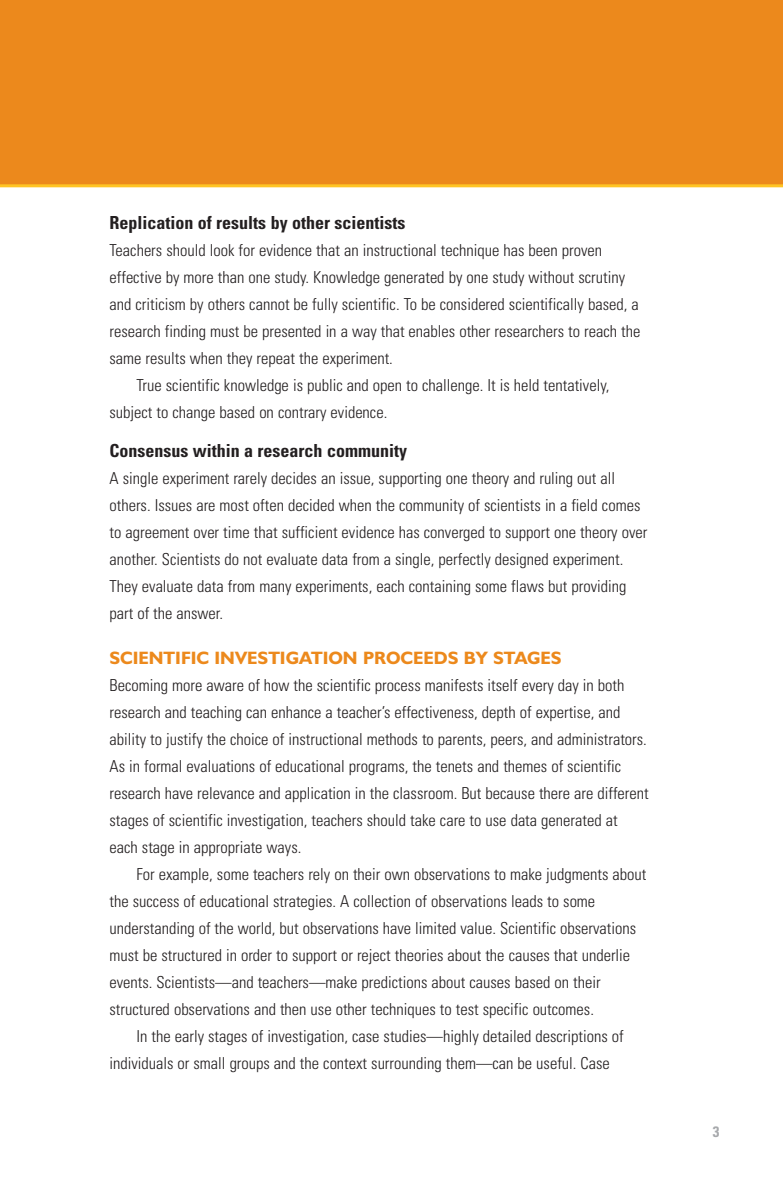
<style>
.page{position:relative;width:783px;height:1188px;background:#fff}
.page>*{position:absolute;margin:0;border:0;box-sizing:border-box;transform-origin:0 0}
.t1{font:700 condensed 18px "Univers";color:#231f20}
.t2{font:700 18px "Humanist 521 BT";color:#ec891c}
.t3{font:300 condensed 16.5px/27px "Univers";color:#231f20}
.t4{font:700 condensed 15px "Univers";color:#a7a9ac}
</style>
<div class="page">
<div style="left:0;top:0;width:783px;height:187px;background:#ec891c"></div>
<hr style="left:0;top:184px;width:783px;height:3px;background:#ffc424">
<p class="t1" style="left:110px;top:216px;width:297px">Replication of results by other scientists</p>
<p class="t3" style="left:110px;top:238px;width:494px">Teachers should look for evidence that an instructional technique has been proven</p>
<p class="t3" style="left:110px;top:265px;width:517px">effective by more than one study. Knowledge generated by one study without scrutiny</p>
<p class="t3" style="left:110px;top:292px;width:531px">and criticism by others cannot be fully scientific. To be considered scientifically based, a</p>
<p class="t3" style="left:110px;top:319px;width:532px">research finding must be presented in a way that enables other researchers to reach the</p>
<p class="t3" style="left:110px;top:346px;width:285px">same results when they repeat the experiment.</p>
<p class="t3" style="left:137px;top:373px;width:475px">True scientific knowledge is public and open to challenge. It is held tentatively,</p>
<p class="t3" style="left:110px;top:400px;width:279px">subject to change based on contrary evidence.</p>
<p class="t1" style="left:110px;top:444px;width:299px">Consensus within a research community</p>
<p class="t3" style="left:110px;top:466px;width:539px">A single experiment rarely decides an issue, supporting one theory and ruling out all others. Issues are most often decided when the community of scientists in a field comes to agreement over time that sufficient evidence has converged to support one theory over another. Scientists do not evaluate data from a single, perfectly designed experiment.<br>They evaluate data from many experiments, each containing some flaws but providing part of the answer.</p>
<p class="t2" style="left:110px;top:651px;width:454px">SCIENTIFIC INVESTIGATION PROCEEDS BY STAGES</p>
<p class="t3" style="left:110px;top:673px;width:541px">Becoming more aware of how the scientific process manifests itself every day in both research and teaching can enhance a teacher’s effectiveness, depth of expertise, and ability to justify the choice of instructional methods to parents, peers, and administrators.<br>As in formal evaluations of educational programs, the tenets and themes of scientific research have relevance and application in the classroom. But because there are different stages of scientific investigation, teachers should take care to use data generated at each stage in appropriate ways.</p>
<p class="t3" style="left:110px;top:862px;width:539px;text-indent:27px">For example, some teachers rely on their own observations to make judgments about the success of educational strategies. A collection of observations leads to some understanding of the world, but observations have limited value. Scientific observations must be structured in order to support or reject theories about the causes that underlie events. Scientists—and teachers—make predictions about causes based on their structured observations and then use other techniques to test specific outcomes.</p>
<p class="t3" style="left:110px;top:1024px;width:516px;text-indent:27px">In the early stages of investigation, case studies—highly detailed descriptions of individuals or small groups and the context surrounding them—can be useful. Case</p>
<p class="t4" style="left:713px;top:1126px;width:8px">3</p>
</div>
